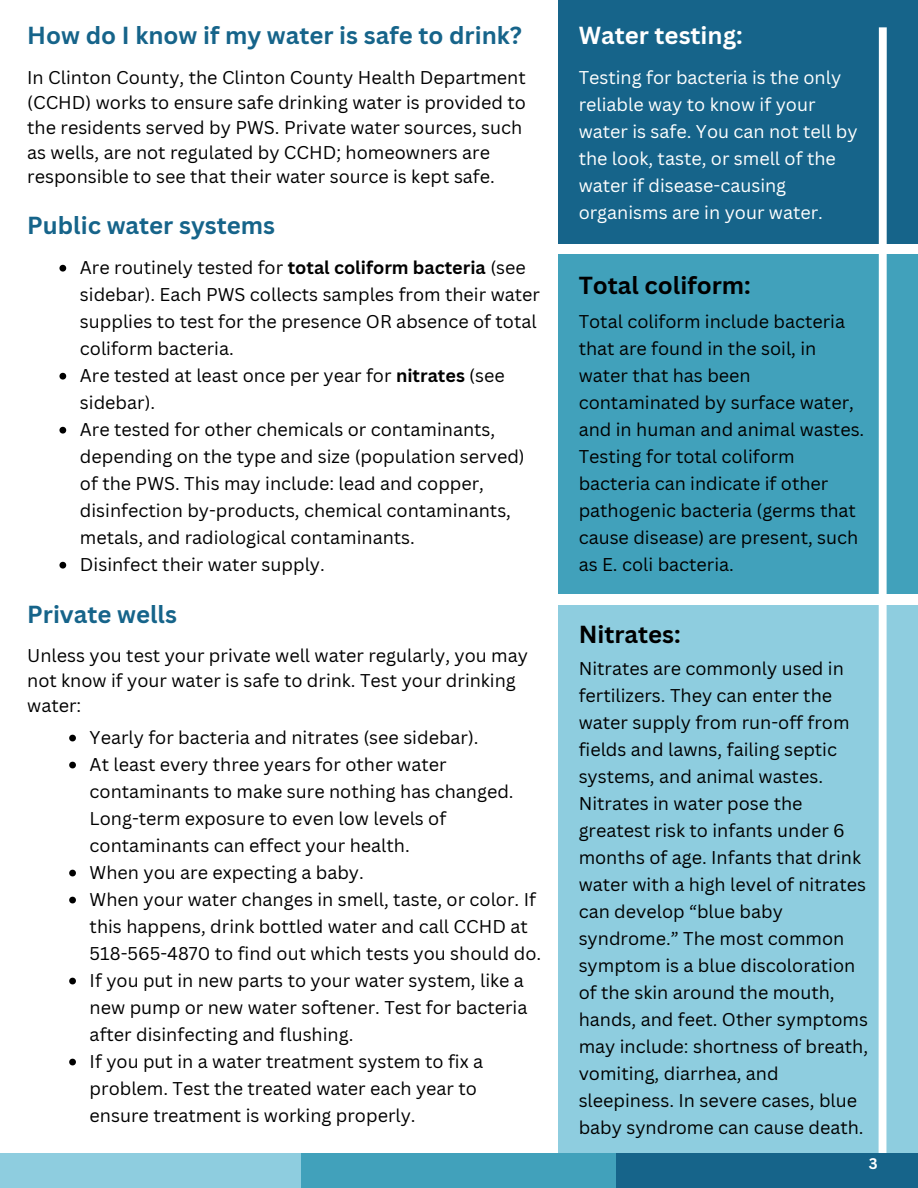
<style>
.page{position:relative;width:918px;height:1188px;background:#fff}
.page>*{position:absolute;margin:0;border:0;box-sizing:border-box;transform-origin:0 0}
.t1{font:700 24px "Canva Sans";color:#16648a}
.t2{font:700 24px "Canva Sans";color:#000}
.t3{font:700 24px "Canva Sans";color:#fff}
.t4{font:18px/27px "Canva Sans";color:#000}
.t5{font:18px/27px "Canva Sans";color:#fff}
.t6{font:700 15px "Canva Sans";color:#fff}
.s1{font-weight:700}
</style>
<div class="page">
<div style="left:558px;top:605px;width:360px;height:558px;background:#8ecddf"></div>
<div style="left:558px;top:254px;width:360px;height:340px;background:#41a1bb"></div>
<div style="left:558px;top:0;width:360px;height:243px;background:#16648a"></div>
<div style="left:879px;top:27px;width:8px;height:1128px;background:#fff"></div>
<div style="left:616px;top:1154px;width:302px;height:34px;background:#16648a"></div>
<div style="left:302px;top:1154px;width:314px;height:34px;background:#41a1bb"></div>
<div style="left:0;top:1154px;width:302px;height:34px;background:#8ecddf"></div>
<svg style="left:59px;top:265px;width:7px;height:7px"></svg>
<svg style="left:59px;top:373px;width:7px;height:7px"></svg>
<svg style="left:59px;top:427px;width:7px;height:7px"></svg>
<svg style="left:59px;top:562px;width:7px;height:7px"></svg>
<svg style="left:69px;top:735px;width:7px;height:6px"></svg>
<svg style="left:69px;top:762px;width:7px;height:6px"></svg>
<svg style="left:69px;top:870px;width:7px;height:6px"></svg>
<svg style="left:69px;top:897px;width:7px;height:6px"></svg>
<svg style="left:69px;top:978px;width:7px;height:6px"></svg>
<svg style="left:69px;top:1059px;width:7px;height:6px"></svg>
<h1 class="t1" style="left:27px;top:19px;width:496px">How do I know if my water is safe to drink?</h1>
<p class="t3" style="left:579px;top:19px;width:166px">Water testing:</p>
<h1 class="t4" style="left:27px;top:65px;width:500px;line-height:24.8px">In Clinton County, the Clinton County Health Department (CCHD) works to ensure safe drinking water is provided to the residents served by PWS. Private water sources, such as wells, are not regulated by CCHD; homeowners are responsible to see that their water source is kept safe.</h1>
<p class="t1" style="left:27px;top:208px;width:249px">Public water systems</p>
<p class="t4" style="left:80px;top:253px;width:462px">Are routinely tested for <span class="s1">total coliform bacteria</span> (see sidebar). Each PWS collects samples from their water supplies to test for the presence OR absence of total coliform bacteria.</p>
<h1 class="t4" style="left:80px;top:361px;width:426px">Are tested at least once per year for <span class="s1">nitrates</span> (see sidebar).</h1>
<p class="t4" style="left:80px;top:415px;width:446px">Are tested for other chemicals or contaminants, depending on the type and size (population served) of the PWS. This may include: lead and copper, disinfection by-products, chemical contaminants, metals, and radiological contaminants.</p>
<h1 class="t4" style="left:80px;top:550px;width:246px">Disinfect their water supply.</h1>
<p class="t1" style="left:27px;top:597px;width:151px">Private wells</p>
<p class="t4" style="left:27px;top:643px;width:502px;line-height:24.8px">Unless you test your private well water regularly, you may not know if your water is safe to drink. Test your drinking water:</p>
<p class="t4" style="left:90px;top:723px;width:390px">Yearly for bacteria and nitrates (see sidebar).</p>
<p class="t4" style="left:90px;top:750px;width:426px">At least every three years for other water contaminants to make sure nothing has changed.<br>Long-term exposure to even low levels of contaminants can effect your health.</p>
<p class="t4" style="left:90px;top:858px;width:276px">When you are expecting a baby.</p>
<p class="t4" style="left:90px;top:885px;width:453px">When your water changes in smell, taste, or color. If this happens, drink bottled water and call CCHD at<br>518-565-4870 to find out which tests you should do.</p>
<p class="t4" style="left:90px;top:966px;width:439px">If you put in new parts to your water system, like a new pump or new water softener. Test for bacteria after disinfecting and flushing.</p>
<p class="t4" style="left:90px;top:1047px;width:395px">If you put in a water treatment system to fix a problem. Test the treated water each year to ensure treatment is working properly.</p>
<h1 class="t5" style="left:579px;top:63px;width:280px">Testing for bacteria is the only reliable way to know if your water is safe. You can not tell by the look, taste, or smell of the water if disease-causing organisms are in your water.</h1>
<p class="t2" style="left:579px;top:268px;width:174px">Total coliform:</p>
<p class="t4" style="left:579px;top:307px;width:287px">Total coliform include bacteria that are found in the soil, in water that has been contaminated by surface water, and in human and animal wastes.<br>Testing for total coliform bacteria can indicate if other pathogenic bacteria (germs that cause disease) are present, such as E. coli bacteria.</p>
<p class="t2" style="left:579px;top:618px;width:104px">Nitrates:</p>
<p class="t4" style="left:579px;top:655px;width:291px">Nitrates are commonly used in fertilizers. They can enter the water supply from run-off from fields and lawns, failing septic systems, and animal wastes.<br>Nitrates in water pose the greatest risk to infants under 6 months of age. Infants that drink water with a high level of nitrates can develop “blue baby syndrome.” The most common symptom is a blue discoloration of the skin around the mouth, hands, and feet. Other symptoms may include: shortness of breath, vomiting, diarrhea, and sleepiness. In severe cases, blue baby syndrome can cause death.</p>
<h1 class="t6" style="left:869px;top:1153px;width:10px">3</h1>
</div>
